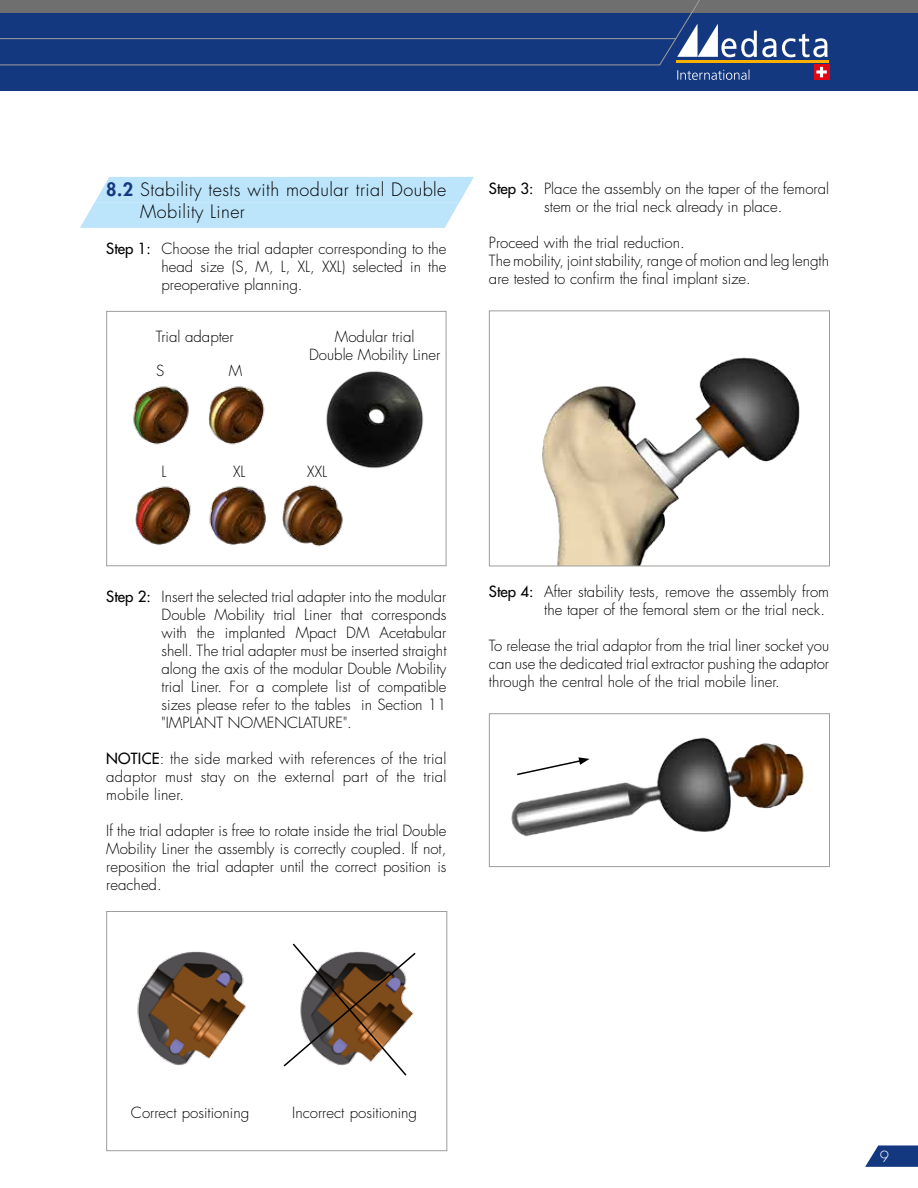
<style>
.page{position:relative;width:918px;height:1188px;background:#fff}
.page>*{position:absolute;margin:0;border:0;box-sizing:border-box;transform-origin:0 0}
.t1{font:300 18px/21.6px "Futura Std";letter-spacing:.025em;color:#000}
.t2{font:300 15px/18px "Futura Std";color:#000;text-align:justify}
.t3{font:300 15px "Futura Std";color:#fff}
.s1{font-weight:800;color:#14387f}
.s2{font-weight:500}
</style>
<div class="page">
<svg style="left:865px;top:1145px;width:53px;height:22px"></svg>
<div style="left:0;top:13px;width:918px;height:78px;background:#14387f"></div>
<div style="left:0;top:0;width:918px;height:13px;background:#706f6f"></div>
<hr style="left:0;top:38px;width:676px;height:1px;background:#9d9d9c">
<hr style="left:0;top:65px;width:660px;height:1px;background:#9d9d9c">
<hr style="left:676px;top:60px;width:153px;height:2px;background:#f9b000">
<div style="left:814px;top:65px;width:15px;height:15px;background:#e30613"></div>
<svg style="left:659px;top:0;width:169px;height:80px"></svg>
<svg style="left:80px;top:177px;width:394px;height:51px;background:#c1e6fa"></svg>
<img style="left:542px;top:357px;width:258px;height:207px">
<div style="left:489px;top:310px;width:341px;height:256px;border:1px solid #9d9d9c"></div>
<img style="left:511px;top:737px;width:293px;height:100px">
<div style="left:489px;top:713px;width:341px;height:154px;border:1px solid #9d9d9c"></div>
<div style="left:106px;top:311px;width:340px;height:255px;border:1px solid #9d9d9c"></div>
<img style="left:326px;top:371px;width:98px;height:98px">
<img style="left:133px;top:386px;width:132px;height:59px">
<img style="left:135px;top:485px;width:208px;height:62px">
<img style="left:137px;top:951px;width:109px;height:115px">
<svg style="left:283px;top:943px;width:133px;height:133px"></svg>
<div style="left:106px;top:911px;width:341px;height:240px;border:1px solid #9d9d9c"></div>
<svg style="left:515px;top:757px;width:75px;height:19px"></svg>
<p class="t1" style="left:140px;top:180px;width:308px;text-indent:-34px"><span class="s1">8.2</span> Stability tests with modular trial Double<br>Mobility Liner</p>
<p class="t2" style="left:162px;top:240px;width:286px;text-indent:-55px"><span class="s2">Step 1:</span> Choose the trial adapter corresponding to the head size (S, M, L, XL, XXL) selected in the preoperative planning.</p>
<p class="t2" style="left:156px;top:328px;width:79px">Trial adapter</p>
<p class="t2" style="left:156px;top:362px;width:10px">S</p>
<p class="t2" style="left:229px;top:362px;width:15px">M</p>
<p class="t2" style="left:309px;top:328px;width:133px;text-align:center">Modular trial<br>Double Mobility Liner</p>
<p class="t2" style="left:162px;top:463px;width:6px">L</p>
<p class="t2" style="left:233px;top:463px;width:14px">XL</p>
<p class="t2" style="left:307px;top:463px;width:21px">XXL</p>
<p class="t2" style="left:489px;top:180px;width:342px;text-align:center"><span class="s2">Step 3:</span> Place the assembly on the taper of the femoral stem or the trial neck already in place.</p>
<p class="t2" style="left:489px;top:234px;width:342px;text-align:left">Proceed with the trial reduction.<br>The mobility, joint stability, range of motion and leg length are tested to confirm the final implant size.</p>
<p class="t2" style="left:162px;top:588px;width:286px;text-indent:-55px"><span class="s2">Step 2:</span> Insert the selected trial adapter into the modular Double Mobility trial Liner that corresponds with the implanted Mpact DM Acetabular shell. The trial adapter must be inserted straight along the axis of the modular Double Mobility trial Liner. For a complete list of compatible sizes please refer to the tables in Section 11 "IMPLANT NOMENCLATURE".</p>
<p class="t2" style="left:106px;top:750px;width:342px"><span class="s2">NOTICE</span>: the side marked with references of the trial adaptor must stay on the external part of the trial mobile liner.</p>
<p class="t2" style="left:106px;top:822px;width:342px">If the trial adapter is free to rotate inside the trial Double Mobility Liner the assembly is correctly coupled. If not, reposition the trial adapter until the correct position is reached.</p>
<p class="t2" style="left:489px;top:583px;width:342px;text-align:right"><span class="s2">Step 4:</span> After stability tests, remove the assembly from the taper of the femoral stem or the trial neck.</p>
<p class="t2" style="left:489px;top:637px;width:342px">To release the trial adaptor from the trial liner socket you can use the dedicated trial extractor pushing the adaptor through the central hole of the trial mobile liner.</p>
<p class="t2" style="left:131px;top:1104px;width:120px">Correct positioning</p>
<p class="t2" style="left:292px;top:1104px;width:126px">Incorrect positioning</p>
<p class="t3" style="left:880px;top:1148px;width:11px">9</p>
</div>
